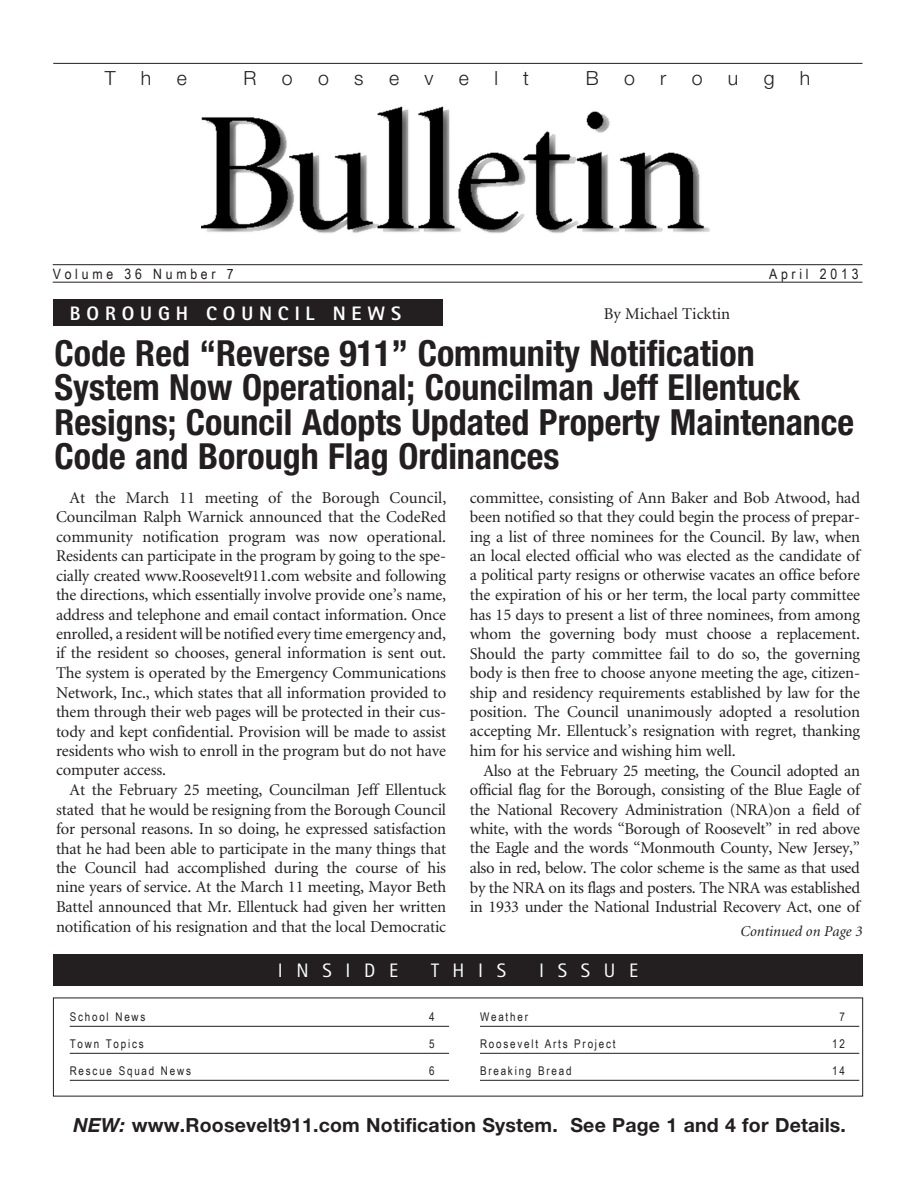
<style>
.page{position:relative;width:918px;height:1188px;background:#fff}
.page>*{position:absolute;margin:0;border:0;box-sizing:border-box;transform-origin:0 0}
.t1{font:700 condensed 36px/34.5px "Helvetica Neue";color:#231f20}
.t2{font:700 19.5px "Helvetica Neue";letter-spacing:.01em;color:#231f20}
.t3{font:300 19.5px "Helvetica Neue";color:#231f20}
.t4{font:800 19.5px "Agfa Rotis Sans Serif";letter-spacing:.3em;color:#fff}
.t5{font:19.5px "Agfa Rotis Sans Serif";letter-spacing:.7em;color:#fff}
.t6{font:16.5px/19.5px "Minion";letter-spacing:-.01em;color:#231f20;text-align:justify}
.t7{font:italic 15px "Minion";color:#231f20}
.t8{font:14.25px "Arial Narrow";letter-spacing:.25em;color:#231f20;scale:1.05 1}
.t9{font:12px "Arial Narrow";letter-spacing:.15em;color:#231f20}
.s1{font-style:italic}
</style>
<div class="page">
<hr style="left:53px;top:264px;width:809px;height:1px;background:#231f20">
<hr style="left:53px;top:282px;width:809px;height:1px;background:#231f20">
<img style="left:201px;top:106px;width:509px;height:127px">
<hr style="left:70px;top:1026px;width:379px;height:1px;background:#231f20">
<hr style="left:70px;top:1053px;width:379px;height:1px;background:#231f20">
<hr style="left:70px;top:1080px;width:379px;height:1px;background:#231f20">
<hr style="left:480px;top:1026px;width:379px;height:1px;background:#231f20">
<hr style="left:480px;top:1053px;width:379px;height:1px;background:#231f20">
<hr style="left:480px;top:1080px;width:379px;height:1px;background:#231f20">
<hr style="left:53px;top:63px;width:810px;height:1px;background:#231f20">
<div style="left:53px;top:299px;width:390px;height:27px;background:#231f20"></div>
<div style="left:53px;top:954px;width:810px;height:31px;background:#231f20"></div>
<p class="t3" style="left:105px;top:66px;width:12px">T</p>
<p class="t3" style="left:141px;top:66px;width:12px">h</p>
<p class="t3" style="left:177px;top:66px;width:12px">e</p>
<p class="t3" style="left:244px;top:66px;width:15px">R</p>
<p class="t3" style="left:282px;top:66px;width:12px">o</p>
<p class="t3" style="left:318px;top:66px;width:12px">o</p>
<p class="t3" style="left:354px;top:66px;width:11px">s</p>
<p class="t3" style="left:389px;top:66px;width:12px">e</p>
<p class="t3" style="left:425px;top:66px;width:11px">v</p>
<p class="t3" style="left:459px;top:66px;width:12px">e</p>
<p class="t3" style="left:494px;top:66px;width:5px">l</p>
<p class="t3" style="left:523px;top:66px;width:7px">t</p>
<p class="t3" style="left:586px;top:66px;width:15px">B</p>
<p class="t3" style="left:624px;top:66px;width:12px">o</p>
<p class="t3" style="left:660px;top:66px;width:8px">r</p>
<p class="t3" style="left:692px;top:66px;width:12px">o</p>
<p class="t3" style="left:728px;top:66px;width:12px">u</p>
<p class="t3" style="left:764px;top:66px;width:12px">g</p>
<p class="t3" style="left:800px;top:66px;width:12px">h</p>
<p class="t8" style="left:53px;top:265px;width:174px">Volume 36 Number 7</p>
<p class="t8" style="left:769px;top:265px;width:87px">April 2013</p>
<p class="t4" style="left:70px;top:301px;width:333px">BOROUGH COUNCIL NEWS</p>
<h1 class="t1" style="left:55px;top:335px;width:801px">Code Red “Reverse 911” Community Notification System Now Operational; Councilman Jeff Ellentuck Resigns; Council Adopts Updated Property Maintenance Code and Borough Flag Ordinances</h1>
<p class="t6" style="left:604px;top:305px;width:128px">By Michael Ticktin</p>
<p class="t6" style="left:56px;top:488px;width:392px;text-indent:14px">At the March 11 meeting of the Borough Council, Councilman Ralph Warnick announced that the CodeRed community notification program was now operational.<br>Residents can participate in the program by going to the spe&shy;cially created www.Roosevelt911.com website and following the directions, which essentially involve provide one’s name, address and telephone and email contact information. Once enrolled, a resident will be notified every time emergency and, if the resident so chooses, general information is sent out.<br>The system is operated by the Emergency Communications Network, Inc., which states that all information provided to them through their web pages will be protected in their cus&shy;tody and kept confidential. Provision will be made to assist residents who wish to enroll in the program but do not have computer access.</p>
<p class="t6" style="left:56px;top:781px;width:392px;text-indent:14px">At the February 25 meeting, Councilman Jeff Ellentuck stated that he would be resigning from the Borough Council for personal reasons. In so doing, he expressed satisfaction that he had been able to participate in the many things that the Council had accomplished during the course of his nine years of service. At the March 11 meeting, Mayor Beth Battel announced that Mr. Ellentuck had given her written notification of his resignation and that the local Democratic</p>
<p class="t6" style="left:470px;top:488px;width:392px">committee, consisting of Ann Baker and Bob Atwood, had been notified so that they could begin the process of prepar&shy;ing a list of three nominees for the Council. By law, when an local elected official who was elected as the candidate of a political party resigns or otherwise vacates an office before the expiration of his or her term, the local party committee has 15 days to present a list of three nominees, from among whom the governing body must choose a replacement.<br>Should the party committee fail to do so, the governing body is then free to choose anyone meeting the age, citizen&shy;ship and residency requirements established by law for the position. The Council unanimously adopted a resolution accepting Mr. Ellentuck’s resignation with regret, thanking him for his service and wishing him well.</p>
<p class="t6" style="left:470px;top:761px;width:392px;text-indent:14px">Also at the February 25 meeting, the Council adopted an official flag for the Borough, consisting of the Blue Eagle of the National Recovery Administration (NRA)on a field of white, with the words “Borough of Roosevelt” in red above the Eagle and the words “Monmouth County, New Jersey,” also in red, below. The color scheme is the same as that used by the NRA on its flags and posters. The NRA was established in 1933 under the National Industrial Recovery Act, one of</p>
<p class="t7" style="left:740px;top:924px;width:124px">Continued on Page 3</p>
<p class="t5" style="left:278px;top:959px;width:122px">INSIDE</p>
<p class="t5" style="left:431px;top:959px;width:77px">THIS</p>
<p class="t5" style="left:539px;top:959px;width:101px">ISSUE</p>
<p class="t9" style="left:70px;top:1009px;width:77px">School News</p>
<p class="t9" style="left:429px;top:1009px;width:7px">4</p>
<p class="t9" style="left:70px;top:1036px;width:76px">Town Topics</p>
<p class="t9" style="left:429px;top:1036px;width:7px">5</p>
<p class="t9" style="left:70px;top:1063px;width:123px">Rescue Squad News</p>
<p class="t9" style="left:429px;top:1063px;width:7px">6</p>
<p class="t9" style="left:480px;top:1009px;width:49px">Weather</p>
<p class="t9" style="left:840px;top:1009px;width:7px">7</p>
<p class="t9" style="left:480px;top:1036px;width:137px">Roosevelt Arts Project</p>
<p class="t9" style="left:832px;top:1036px;width:14px">12</p>
<p class="t9" style="left:480px;top:1063px;width:93px">Breaking Bread</p>
<p class="t9" style="left:832px;top:1063px;width:14px">14</p>
<p class="t2" style="left:73px;top:1113px;width:774px"><span class="s1">NEW:</span> www.Roosevelt911.com Notification System. See Page 1 and 4 for Details.</p>
</div>
